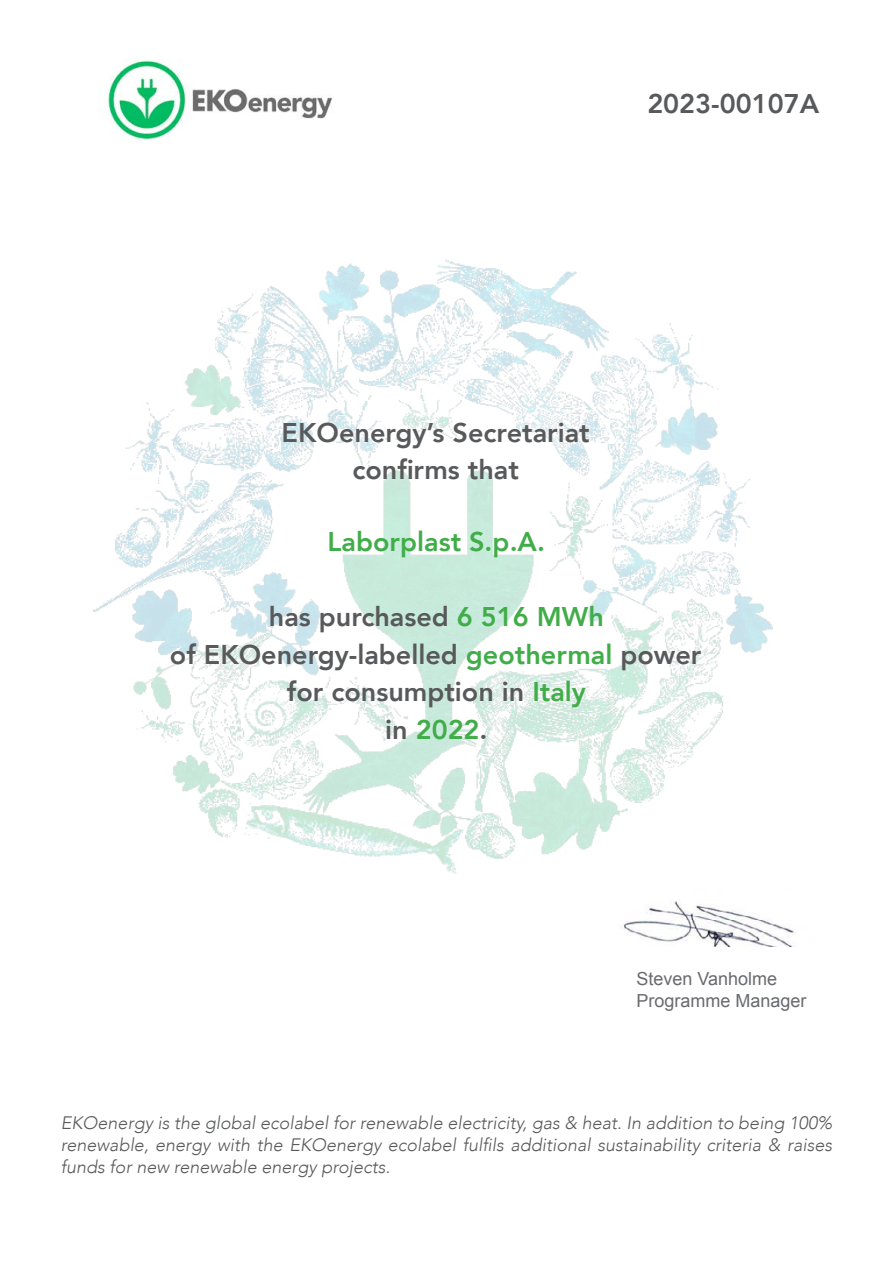
<style>
.page{position:relative;width:893px;height:1263px;background:#fff}
.page>*{position:absolute;margin:0;border:0;box-sizing:border-box;transform-origin:0 0}
.t1{font:800 27px/37.5px "Avenir";color:#58595b;text-align:center}
.t2{font:800 27px "Avenir";color:#41ad49}
.t3{font:italic 300 18px/21.6px "Avenir";color:#58595b;text-align:justify}
.t4{font:18px/21.6px "Arial";color:#696a6d}
.s1{color:#41ad49}
</style>
<div class="page">
<img style="left:108px;top:59px;width:225px;height:81px">
<img style="left:93px;top:260px;width:679px;height:614px">
<img style="left:621px;top:901px;width:173px;height:45px">
<h1 class="t1" style="left:647px;top:83px;width:173px">2023-00107A</h1>
<h1 class="t1" style="left:282px;top:412px;width:310px">EKOenergy’s Secretariat confirms that</h1>
<h1 class="t2" style="left:328px;top:517px;width:219px">Laborplast S.p.A.</h1>
<h1 class="t1" style="left:170px;top:596px;width:533px">has purchased <span class="s1">6 516 MWh<br></span>of EKOenergy-labelled <span class="s1">geothermal</span> power for consumption in <span class="s1">Italy<br></span>in <span class="s1">2022</span>.</h1>
<p class="t4" style="left:636px;top:968px;width:172px">Steven Vanholme<br>Programme Manager</p>
<p class="t3" style="left:61px;top:1112px;width:773px">EKOenergy is the global ecolabel for renewable electricity, gas &amp; heat. In addition to being 100% renewable, energy with the EKOenergy ecolabel fulfils additional sustainability criteria &amp; raises funds for new renewable energy projects.</p>
</div>
